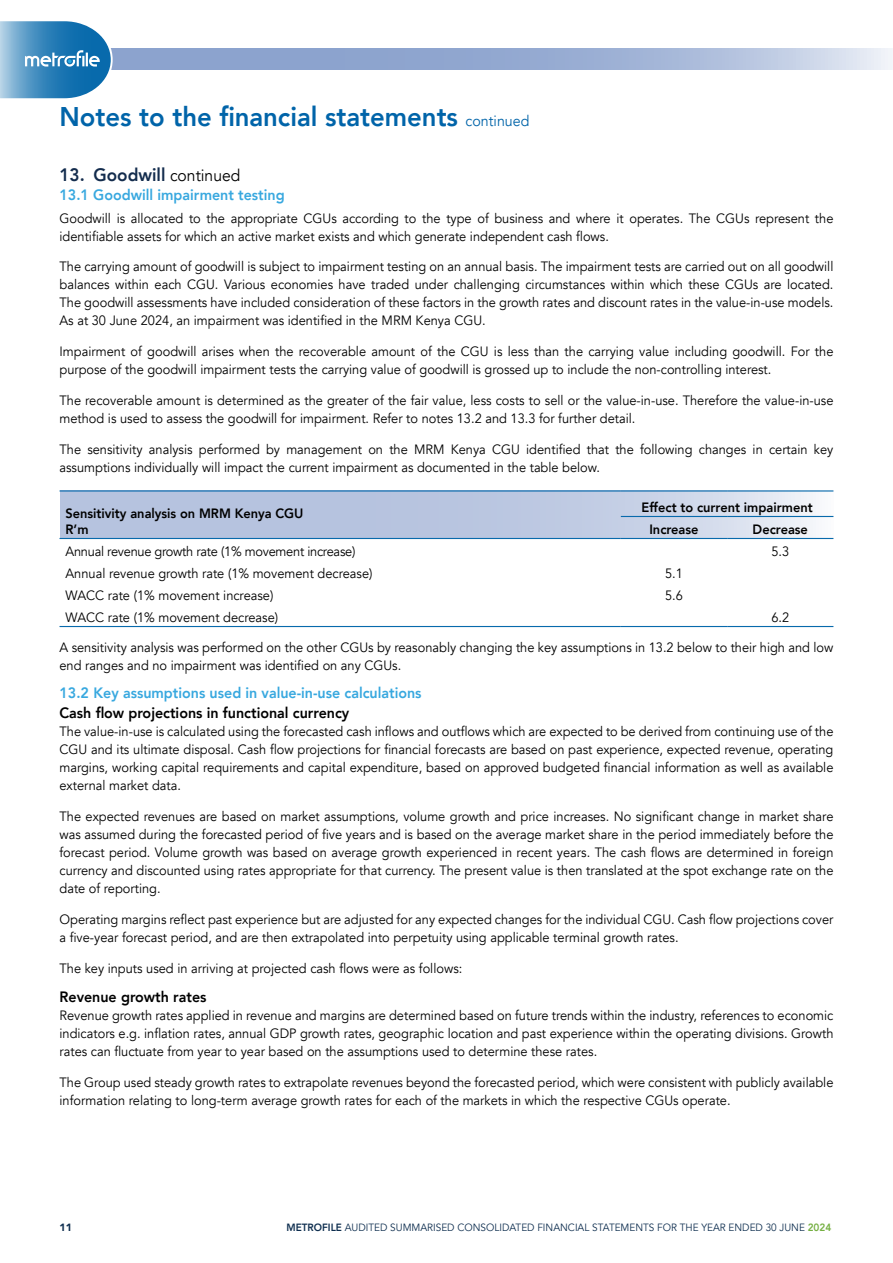
<style>
.page{position:relative;width:893px;height:1263px;background:#fff}
.page>*{position:absolute;margin:0;border:0;box-sizing:border-box;transform-origin:0 0}
.t1{font:800 27px "Avenir";color:#0064a9;scale:.95 1}
.t2{font:800 18px "Avenir";color:#132c4d;scale:.95 1}
.t3{font:800 15px "Avenir";color:#38a8df;scale:.95 1}
.t4{font:800 15px "Avenir";color:#000;scale:.95 1}
.t5{font:13.5px/18px "Avenir";color:#000;scale:.95 1}
.t6{font:800 13.5px/16.5px "Avenir";color:#000;scale:.95 1}
.t7{font:13.5px "Avenir";letter-spacing:-.02em;color:#000;scale:.95 1}
.t8{font:10.5px "Avenir";color:#0e2e4f;scale:.95 1}
.t9{font:900 10.5px "Avenir";color:#0e2e4f}
.s1{font-weight:400;font-size:15px}
.s2{font-weight:400;font-size:16.5px;color:#000}
.s3{font-weight:800}
.s4{font-weight:800;color:#76b043}
</style>
<div class="page">
<svg style="left:113px;top:48px;width:780px;height:22px;background:#a0b3d6"></svg>
<svg style="left:0;top:21px;width:113px;height:78px;background:#5e9dc8"></svg>
<svg style="left:60px;top:491px;width:773px;height:47px;background:#bfcbe3"></svg>
<hr style="left:60px;top:626px;width:561px;height:1px;background:#086aac">
<hr style="left:621px;top:626px;width:106px;height:1px;background:#086aac">
<hr style="left:727px;top:626px;width:106px;height:1px;background:#086aac">
<hr style="left:60px;top:490px;width:561px;height:1px;background:#086aac">
<hr style="left:621px;top:490px;width:106px;height:1px;background:#086aac">
<hr style="left:727px;top:490px;width:106px;height:1px;background:#086aac">
<hr style="left:621px;top:516px;width:106px;height:1px;background:#086aac">
<hr style="left:727px;top:516px;width:106px;height:1px;background:#086aac">
<hr style="left:60px;top:538px;width:561px;height:1px;background:#086aac">
<hr style="left:621px;top:538px;width:106px;height:1px;background:#086aac">
<hr style="left:727px;top:538px;width:106px;height:1px;background:#086aac">
<h1 class="t1" style="left:60px;top:95px;width:496px">Notes to the financial statements <span class="s1">continued</span></h1>
<h2 class="t2" style="left:60px;top:161px;width:192px">13. Goodwill <span class="s2">continued</span></h2>
<p class="t3" style="left:60px;top:183px;width:238px">13.1 Goodwill impairment testing</p>
<p class="t5" style="left:60px;top:209px;width:816px">Goodwill is allocated to the appropriate CGUs according to the type of business and where it operates. The CGUs represent the identifiable assets for which an active market exists and which generate independent cash flows.</p>
<p class="t5" style="left:60px;top:258px;width:816px;text-align:justify">The carrying amount of goodwill is subject to impairment testing on an annual basis. The impairment tests are carried out on all goodwill balances within each CGU. Various economies have traded under challenging circumstances within which these CGUs are located.<br>The goodwill assessments have included consideration of these factors in the growth rates and discount rates in the value-in-use models.<br>As at 30 June 2024, an impairment was identified in the MRM Kenya CGU.</p>
<p class="t5" style="left:60px;top:343px;width:816px">Impairment of goodwill arises when the recoverable amount of the CGU is less than the carrying value including goodwill. For the purpose of the goodwill impairment tests the carrying value of goodwill is grossed up to include the non-controlling interest.</p>
<p class="t5" style="left:60px;top:391px;width:816px">The recoverable amount is determined as the greater of the fair value, less costs to sell or the value-in-use. Therefore the value-in-use method is used to assess the goodwill for impairment. Refer to notes 13.2 and 13.3 for further detail.</p>
<p class="t5" style="left:60px;top:440px;width:816px">The sensitivity analysis performed by management on the MRM Kenya CGU identified that the following changes in certain key assumptions individually will impact the current impairment as documented in the table below.</p>
<p class="t6" style="left:66px;top:505px;width:252px">Sensitivity analysis on MRM Kenya CGU<br>R’m</p>
<p class="t6" style="left:649px;top:496px;width:173px;line-height:22px;text-indent:-8px">Effect to current impairment<br>Increase</p>
<p class="t6" style="left:753px;top:521px;width:60px">Decrease</p>
<p class="t7" style="left:66px;top:543px;width:307px">Annual revenue growth rate (1% movement increase)</p>
<p class="t5" style="left:771px;top:543px;width:20px">5.3</p>
<p class="t5" style="left:66px;top:565px;width:325px">Annual revenue growth rate (1% movement decrease)</p>
<p class="t5" style="left:665px;top:565px;width:20px">5.1</p>
<p class="t5" style="left:66px;top:587px;width:220px">WACC rate (1% movement increase)</p>
<p class="t5" style="left:665px;top:587px;width:20px">5.6</p>
<p class="t5" style="left:66px;top:609px;width:225px">WACC rate (1% movement decrease)</p>
<p class="t5" style="left:59px;top:603px;width:816px;line-height:29.5px;text-indent:712px">6.2<br>A sensitivity analysis was performed on the other CGUs by reasonably changing the key assumptions in 13.2 below to their high and low</p>
<p class="t5" style="left:59px;top:656px;width:361px">end ranges and no impairment was identified on any CGUs.</p>
<p class="t3" style="left:60px;top:681px;width:383px">13.2 Key assumptions used in value-in-use calculations</p>
<p class="t4" style="left:60px;top:701px;width:307px">Cash flow projections in functional currency</p>
<p class="t5" style="left:60px;top:723px;width:816px;text-align:justify">The value-in-use is calculated using the forecasted cash inflows and outflows which are expected to be derived from continuing use of the CGU and its ultimate disposal. Cash flow projections for financial forecasts are based on past experience, expected revenue, operating margins, working capital requirements and capital expenditure, based on approved budgeted financial information as well as available external market data.</p>
<p class="t5" style="left:60px;top:808px;width:816px;text-align:justify">The expected revenues are based on market assumptions, volume growth and price increases. No significant change in market share was assumed during the forecasted period of five years and is based on the average market share in the period immediately before the forecast period. Volume growth was based on average growth experienced in recent years. The cash flows are determined in foreign currency and discounted using rates appropriate for that currency. The present value is then translated at the spot exchange rate on the date of reporting.</p>
<p class="t5" style="left:60px;top:910px;width:816px">Operating margins reflect past experience but are adjusted for any expected changes for the individual CGU. Cash flow projections cover a five-year forecast period, and are then extrapolated into perpetuity using applicable terminal growth rates.</p>
<p class="t5" style="left:60px;top:959px;width:426px">The key inputs used in arriving at projected cash flows were as follows:</p>
<p class="t4" style="left:60px;top:985px;width:156px">Revenue growth rates</p>
<p class="t5" style="left:60px;top:1006px;width:816px;text-align:justify">Revenue growth rates applied in revenue and margins are determined based on future trends within the industry, references to economic indicators e.g. inflation rates, annual GDP growth rates, geographic location and past experience within the operating divisions. Growth rates can fluctuate from year to year based on the assumptions used to determine these rates.</p>
<p class="t5" style="left:60px;top:1073px;width:816px">The Group used steady growth rates to extrapolate revenues beyond the forecasted period, which were consistent with publicly available information relating to long-term average growth rates for each of the markets in which the respective CGUs operate.</p>
<p class="t9" style="left:60px;top:1218px;width:14px">11</p>
<p class="t8" style="left:287px;top:1221px;width:575px"><span class="s3">METROFILE</span> AUDITED SUMMARISED CONSOLIDATED FINANCIAL STATEMENTS FOR THE YEAR ENDED 30 JUNE <span class="s4">2024</span></p>
</div>
